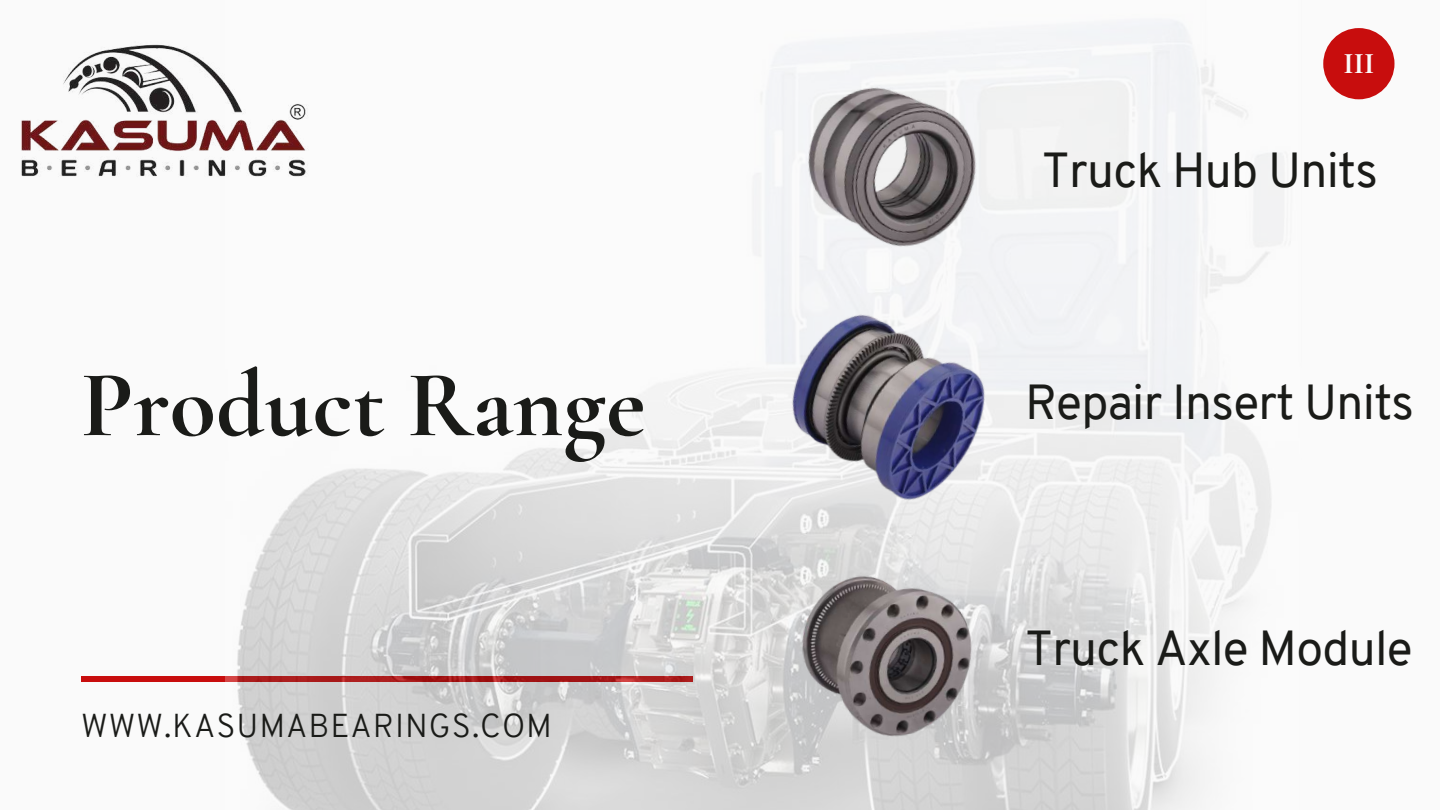
<style>
.page{position:relative;width:1440px;height:810px;background:#fafafa}
.page>*{position:absolute;margin:0;border:0;box-sizing:border-box;transform-origin:0 0}
.t1{font:700 95px "Cormorant Garamond";color:#1a1b18}
.t2{font:48px "Overpass";letter-spacing:-.015em;color:#1a1b18}
.t3{font:300 32.3px "Overpass";letter-spacing:.03em;color:#1a1b18}
.t4{font:700 30px "Cormorant Garamond";color:#fafafa}
</style>
<div class="page">
<div style="left:81px;top:676px;width:612px;height:6px;background:#c80d0d"></div>
<div style="left:1323px;top:28px;width:72px;height:71px;background:#c80d0d;border-radius:50%"></div>
<img style="left:225px;top:23px;width:1046px;height:787px">
<img style="left:675px;top:23px;width:418px;height:281px">
<img style="left:693px;top:248px;width:408px;height:320px">
<img style="left:703px;top:523px;width:361px;height:261px">
<img style="left:21px;top:23px;width:305px;height:250px">
<h1 class="t1" style="left:81px;top:347px;width:566px">Product Range</h1>
<p class="t3" style="left:81px;top:712px;width:473px">WWW.KASUMABEARINGS.COM</p>
<p class="t4" style="left:1344px;top:46px;width:32px">III</p>
<p class="t2" style="left:1042px;top:151px;width:337px">Truck Hub Units</p>
<p class="t2" style="left:1025px;top:383px;width:391px">Repair Insert Units</p>
<p class="t2" style="left:1025px;top:629px;width:389px">Truck Axle Module</p>
</div>
